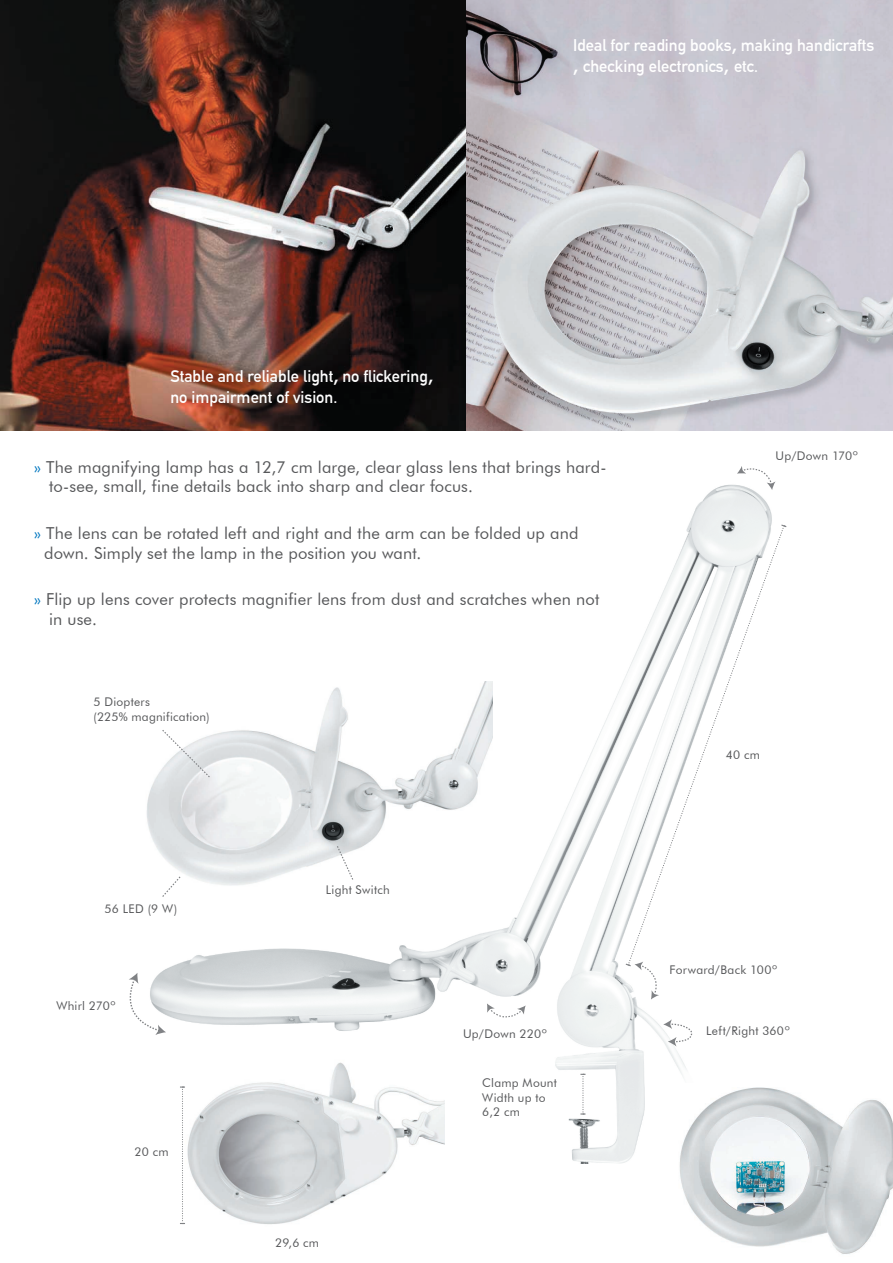
<style>
.page{position:relative;width:893px;height:1263px;background:#fff}
.page>*{position:absolute;margin:0;border:0;box-sizing:border-box;transform-origin:0 0}
.t1{font:16.5px/19.8px "Futura BT";letter-spacing:.01em;color:#57585a}
.t2{font:700 16.5px/21px "DIN Alternate";color:#fff}
.t3{font:12px/14.4px "Futura BT";letter-spacing:.025em;color:#57585a}
.s1{font-family:"Futura BT";font-weight:800}
.s2{color:#0077c0}
</style>
<div class="page">
<img style="left:0;top:0;width:893px;height:431px">
<img style="left:160px;top:481px;width:616px;height:683px">
<svg style="left:737px;top:466px;width:38px;height:24px"></svg>
<svg style="left:487px;top:1003px;width:39px;height:15px"></svg>
<svg style="left:663px;top:1019px;width:30px;height:27px"></svg>
<svg style="left:129px;top:973px;width:37px;height:62px"></svg>
<img style="left:147px;top:681px;width:345px;height:216px">
<svg style="left:161px;top:728px;width:50px;height:51px"></svg>
<svg style="left:161px;top:875px;width:21px;height:23px"></svg>
<svg style="left:336px;top:845px;width:18px;height:36px"></svg>
<img style="left:675px;top:1084px;width:218px;height:170px">
<img style="left:182px;top:1057px;width:263px;height:168px">
<svg style="left:180px;top:1086px;width:5px;height:138px"></svg>
<svg style="left:628px;top:525px;width:156px;height:439px"></svg>
<svg style="left:624px;top:961px;width:35px;height:38px"></svg>
<svg style="left:780px;top:524px;width:7px;height:4px"></svg>
<svg style="left:580px;top:1074px;width:5px;height:40px"></svg>
<p class="t2" style="left:170px;top:364px;width:264px">Stable and reliable light<span class="s1">,</span> no flickering<span class="s1">, </span>no impairment of vision.</p>
<p class="t2" style="left:573px;top:33px;width:303px">Ideal for reading books<span class="s1">,</span> making handicrafts <span class="s1">,</span> checking electronics<span class="s1">,</span> etc.</p>
<p class="t1" style="left:49px;top:457px;width:559px;text-indent:-15px"><span class="s2">»</span> The magnifying lamp has a 12,7 cm large, clear glass lens that brings hard&shy;to-see, small, fine details back into sharp and clear focus.</p>
<p class="t1" style="left:44px;top:523px;width:536px;text-indent:-10px"><span class="s2">»</span> The lens can be rotated left and right and the arm can be folded up and down. Simply set the lamp in the position you want.</p>
<p class="t1" style="left:49px;top:589px;width:552px;text-indent:-15px"><span class="s2">»</span> Flip up lens cover protects magnifier lens from dust and scratches when not in use.</p>
<p class="t3" style="left:94px;top:695px;width:118px">5 Diopters<br>(225% magnification)</p>
<p class="t3" style="left:105px;top:902px;width:74px">56 LED (9 W)</p>
<p class="t3" style="left:56px;top:999px;width:61px">Whirl 270º</p>
<p class="t3" style="left:135px;top:1144px;width:35px">20 cm</p>
<p class="t3" style="left:326px;top:882px;width:65px">Light Switch</p>
<p class="t3" style="left:275px;top:1235px;width:46px">29,6 cm</p>
<p class="t3" style="left:463px;top:1027px;width:85px">Up/Down 220º</p>
<p class="t3" style="left:482px;top:1075px;width:76px">Clamp Mount<br>Width up to<br>6,2 cm</p>
<p class="t3" style="left:775px;top:449px;width:84px">Up/Down 170º</p>
<p class="t3" style="left:726px;top:748px;width:36px">40 cm</p>
<p class="t3" style="left:669px;top:962px;width:109px">Forward/Back 100º</p>
<p class="t3" style="left:706px;top:1023px;width:85px">Left/Right 360º</p>
</div>
